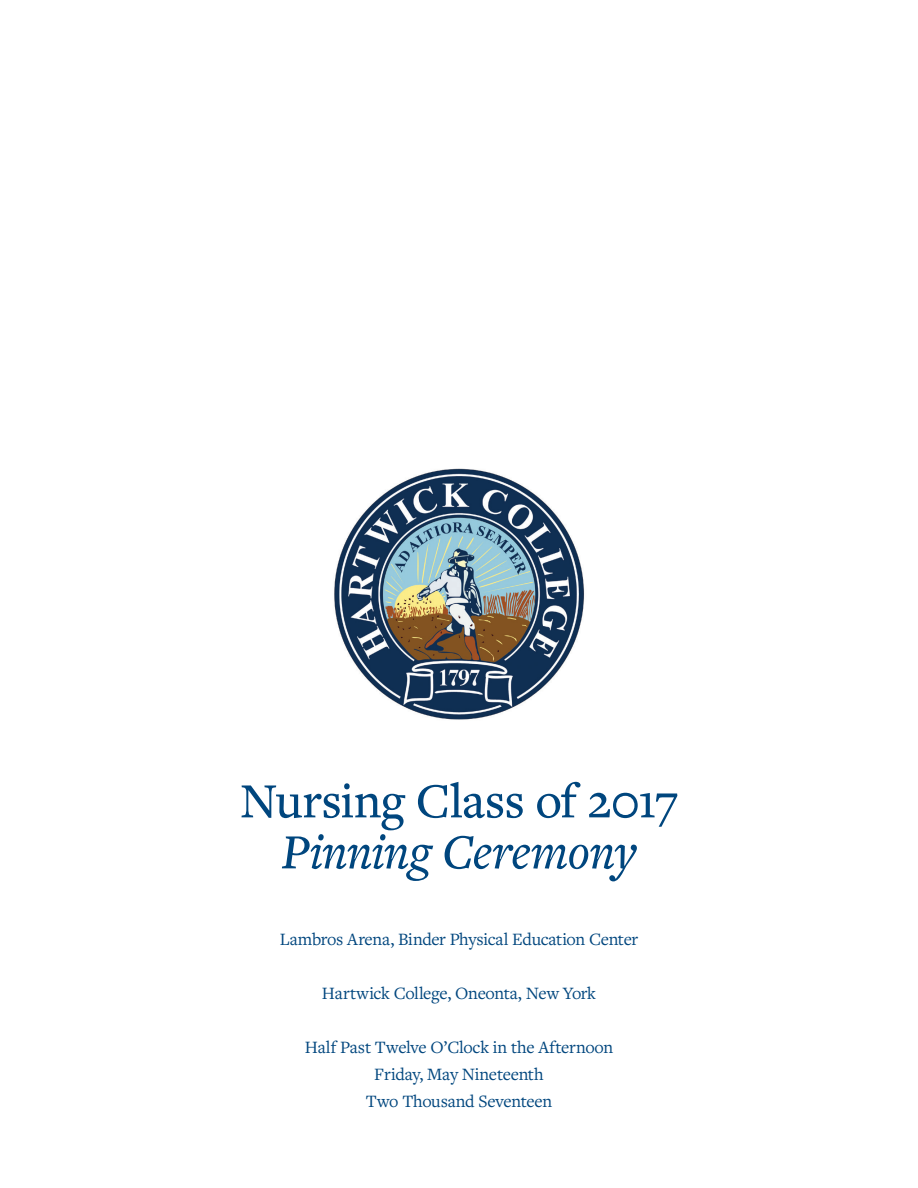
<style>
.page{position:relative;width:918px;height:1188px;background:#fff}
.page>*{position:absolute;margin:0;border:0;box-sizing:border-box;transform-origin:0 0}
.t1{font:500 51px "Freight Text Pro";letter-spacing:-.02em;color:#00467e}
.t2{font:italic 500 51px "Freight Text Pro";letter-spacing:-.015em;color:#00467e}
.t3{font:18px/27px "Freight Text Pro";letter-spacing:-.015em;color:#00467e;text-align:center}
</style>
<div class="page">
<img style="left:334px;top:468px;width:250px;height:252px">
<h1 class="t1" style="left:240px;top:767px;width:440px">Nursing Class of 2017</h1>
<h1 class="t2" style="left:281px;top:818px;width:357px">Pinning Ceremony</h1>
<p class="t3" style="left:280px;top:925px;width:360px">Lambros Arena, Binder Physical Education Center</p>
<p class="t3" style="left:322px;top:979px;width:276px">Hartwick College, Oneonta, New York</p>
<p class="t3" style="left:305px;top:1033px;width:310px">Half Past Twelve O’Clock in the Afternoon<br>Friday, May Nineteenth<br>Two Thousand Seventeen</p>
</div>
